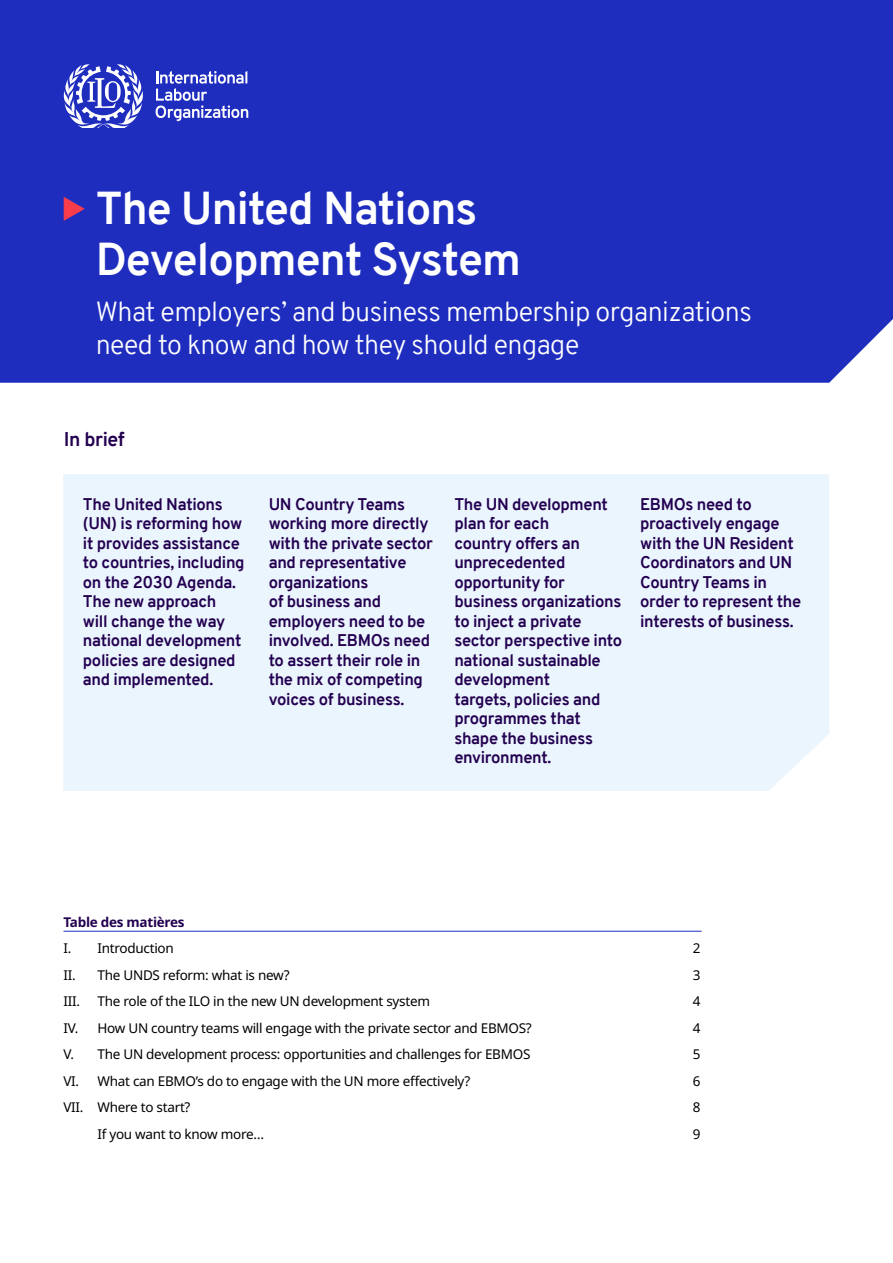
<style>
.page{position:relative;width:893px;height:1263px;background:#fff}
.page>*{position:absolute;margin:0;border:0;box-sizing:border-box;transform-origin:0 0}
.t1{font:700 45px/51px "Overpass";letter-spacing:-.02em;color:#fff}
.Cover_subtitle{font:300 27px/33px "Overpass";letter-spacing:-.02em;color:#fff}
.Heading_level_3{font:700 19.5px "Overpass";letter-spacing:-.02em;color:#230050}
.Heading_4{font:700 16.5px/19.5px "Overpass";letter-spacing:-.02em;color:#230050}
.t2{font:13.5px "Noto Sans";letter-spacing:-.02em;color:#000}
.Body_text{font:700 13.5px "Noto Sans";letter-spacing:-.02em;color:#230050}
.s1{color:#fa3c4b}
</style>
<div class="page">
<div style="left:0;top:0;width:893px;height:383px;background:#1e2dbe"></div>
<div style="left:63px;top:474px;width:766px;height:317px;background:#ebf5fd"></div>
<hr style="left:63px;top:931px;width:639px;height:1px;background:#1e2dbe">
<svg style="left:156px;top:71px;width:92px;height:50px;background:#5763ce"></svg>
<svg style="left:64px;top:64px;width:81px;height:64px"></svg>
<p class="t1" style="left:96px;top:183px;width:427px;text-indent:-34px"><span class="s1">◆</span> The United Nations<br>Development System</p>
<p class="Cover_subtitle" style="left:96px;top:295px;width:658px">What employers’ and business membership organizations need to know and how they should engage</p>
<p class="Heading_level_3" style="left:64px;top:425px;width:62px">In brief</p>
<p class="Heading_4" style="left:83px;top:494px;width:163px">The United Nations (UN) is reforming how it provides assistance to countries, including on the 2030 Agenda.<br>The new approach will change the way national development policies are designed and implemented.</p>
<p class="Heading_4" style="left:269px;top:494px;width:166px">UN Country Teams working more directly with the private sector and representative organizations<br>of business and employers need to be involved. EBMOs need to assert their role in the mix of competing voices of business.</p>
<p class="Heading_4" style="left:454px;top:494px;width:169px">The UN development plan for each<br>country offers an unprecedented opportunity for business organizations to inject a private sector perspective into national sustainable development<br>targets, policies and programmes that shape the business environment.</p>
<p class="Heading_4" style="left:640px;top:494px;width:162px">EBMOs need to proactively engage with the UN Resident<br>Coordinators and UN<br>Country Teams in order to represent the interests of business.</p>
<p class="Body_text" style="left:63px;top:912px;width:123px">Table des matières</p>
<p class="t2" style="left:63px;top:939px;width:112px">I. Introduction</p>
<p class="t2" style="left:693px;top:939px;width:9px">2</p>
<p class="t2" style="left:63px;top:965px;width:228px">II. The UNDS reform: what is new?</p>
<p class="t2" style="left:693px;top:965px;width:9px">3</p>
<p class="t2" style="left:63px;top:992px;width:18px">III.</p>
<p class="t2" style="left:98px;top:992px;width:334px">The role of the ILO in the new UN development system</p>
<p class="t2" style="left:693px;top:992px;width:9px">4</p>
<p class="t2" style="left:63px;top:1018px;width:470px">IV. How UN country teams will engage with the private sector and EBMOS?</p>
<p class="t2" style="left:693px;top:1018px;width:9px">4</p>
<p class="t2" style="left:63px;top:1045px;width:468px">V. The UN development process: opportunities and challenges for EBMOS</p>
<p class="t2" style="left:693px;top:1045px;width:9px">5</p>
<p class="t2" style="left:63px;top:1071px;width:408px">VI. What can EBMO’s do to engage with the UN more effectively?</p>
<p class="t2" style="left:693px;top:1071px;width:9px">6</p>
<p class="t2" style="left:63px;top:1098px;width:128px">VII. Where to start?</p>
<p class="t2" style="left:693px;top:1098px;width:9px">8</p>
<p class="t2" style="left:98px;top:1124px;width:168px">If you want to know more…</p>
<p class="t2" style="left:693px;top:1124px;width:9px">9</p>
</div>
